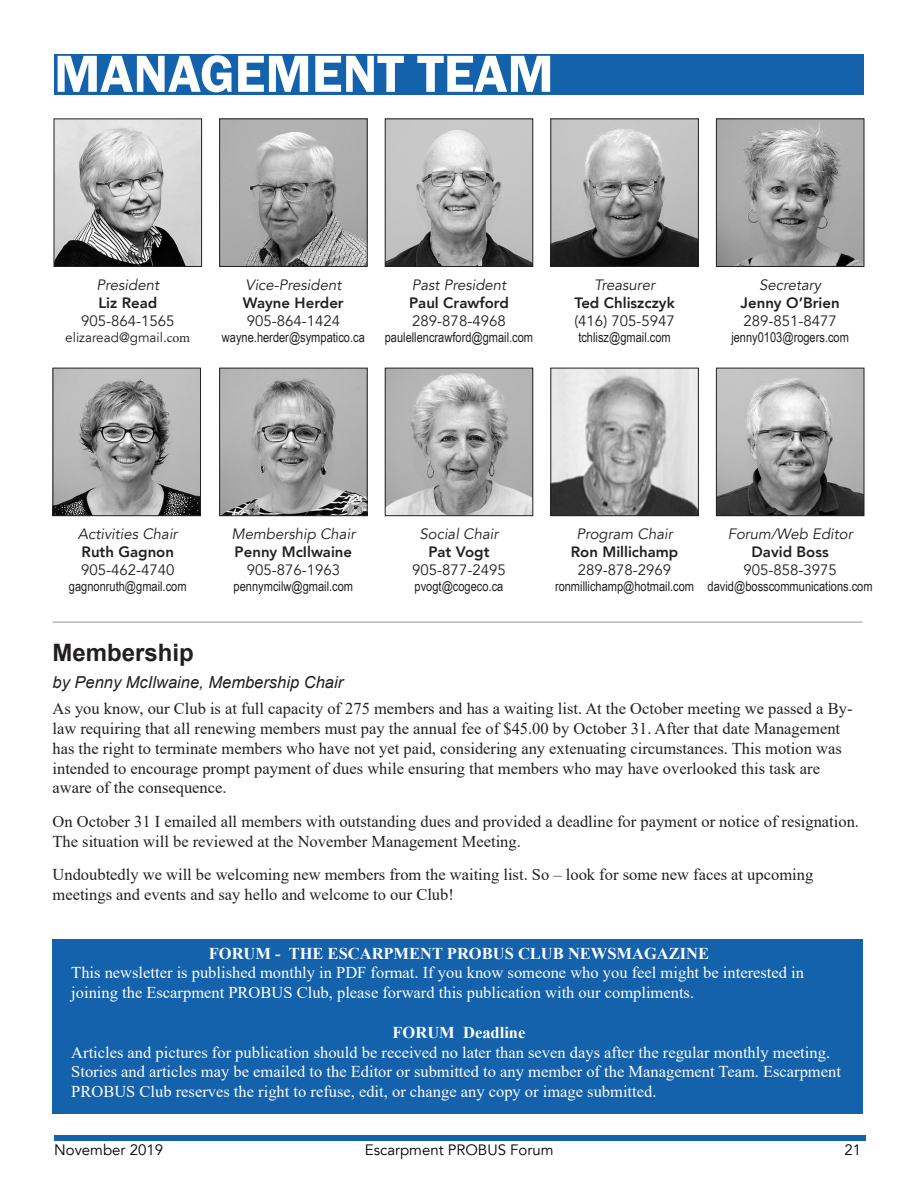
<style>
.page{position:relative;width:918px;height:1188px;background:#fff}
.page>*{position:absolute;margin:0;border:0;box-sizing:border-box;transform-origin:0 0}
.Section{font:600 54px "Franklin Gothic";color:#fff}
.t1{font:700 24px "Arial";color:#231f20}
.t2{font:16.5px/19.8px "Times New Roman";color:#231f20}
.t3{font:16.5px/19.8px "Times New Roman";color:#fff}
.t4{font:700 16.5px "Times New Roman";color:#fff}
.Author{font:italic 16.5px "Arial";color:#231f20}
.t5{font:italic 15px "Avenir LT";color:#231f20}
.t6{font:15px "Avenir LT";color:#231f20}
.t7{font:800 15px "Avenir LT";color:#231f20}
.t8{font:15px "Avenir LT";color:#000}
.t9{font:13.5px "Arial Narrow";color:#231f20}
.t10{font:13.5px "Avenir LT";color:#231f20}
.s1{font-family:"Minion Pro"}
</style>
<div class="page">
<div style="left:54px;top:1135px;width:811px;height:6px;background:#1461ac"></div>
<img style="left:55px;top:370px;width:144px;height:144px">
<div style="left:53px;top:368px;width:148px;height:148px;border:1px solid #231f20"></div>
<img style="left:221px;top:120px;width:145px;height:145px">
<div style="left:219px;top:118px;width:149px;height:149px;border:1px solid #231f20"></div>
<img style="left:387px;top:120px;width:144px;height:145px">
<div style="left:385px;top:118px;width:148px;height:149px;border:1px solid #231f20"></div>
<img style="left:552px;top:120px;width:145px;height:145px">
<div style="left:550px;top:118px;width:149px;height:149px;border:1px solid #231f20"></div>
<img style="left:718px;top:120px;width:144px;height:145px">
<div style="left:716px;top:118px;width:148px;height:149px;border:1px solid #231f20"></div>
<img style="left:56px;top:120px;width:144px;height:145px">
<div style="left:54px;top:118px;width:148px;height:149px;border:1px solid #231f20"></div>
<img style="left:221px;top:370px;width:145px;height:144px">
<div style="left:219px;top:368px;width:149px;height:148px;border:1px solid #231f20"></div>
<img style="left:387px;top:370px;width:144px;height:144px">
<div style="left:385px;top:368px;width:148px;height:148px;border:1px solid #231f20"></div>
<img style="left:552px;top:370px;width:145px;height:144px">
<div style="left:550px;top:368px;width:149px;height:148px;border:1px solid #231f20"></div>
<img style="left:718px;top:370px;width:144px;height:144px">
<div style="left:716px;top:368px;width:148px;height:148px;border:1px solid #231f20"></div>
<div style="left:54px;top:54px;width:810px;height:40px;background:#1461ac"></div>
<div style="left:53px;top:939px;width:810px;height:175px;background:#1461ac"></div>
<hr style="left:53px;top:622px;width:810px;height:1px;background:#939598">
<p class="Section" style="left:54px;top:41px;width:501px">MANAGEMENT TEAM</p>
<p class="t5" style="left:97px;top:276px;width:64px">President</p>
<p class="t7" style="left:98px;top:294px;width:60px">Liz Read</p>
<p class="t6" style="left:81px;top:312px;width:95px">905-864-1565</p>
<p class="t10" style="left:65px;top:330px;width:127px">elizaread@gmail.<span class="s1">com</span></p>
<p class="t5" style="left:245px;top:276px;width:97px">Vice-President</p>
<p class="t7" style="left:243px;top:294px;width:102px">Wayne Herder</p>
<p class="t6" style="left:247px;top:312px;width:95px">905-864-1424</p>
<p class="t9" style="left:222px;top:328px;width:144px">wayne.herder@sympatico.ca</p>
<p class="t5" style="left:412px;top:276px;width:96px">Past President</p>
<p class="t7" style="left:409px;top:294px;width:101px">Paul Crawford</p>
<p class="t6" style="left:412px;top:312px;width:95px">289-878-4968</p>
<p class="t9" style="left:385px;top:328px;width:150px">paulellencrawford@gmail.com</p>
<p class="t5" style="left:594px;top:276px;width:62px">Treasurer</p>
<p class="t7" style="left:574px;top:294px;width:102px">Ted Chliszczyk</p>
<p class="t6" style="left:574px;top:312px;width:102px">(416) 705-5947</p>
<p class="t9" style="left:578px;top:328px;width:94px">tchlisz@gmail.com</p>
<p class="t5" style="left:759px;top:276px;width:63px">Secretary</p>
<p class="t7" style="left:741px;top:294px;width:101px">Jenny O’Brien</p>
<p class="t6" style="left:744px;top:312px;width:95px">289-851-8477</p>
<p class="t9" style="left:731px;top:328px;width:119px">jenny0103@rogers.com</p>
<p class="t5" style="left:78px;top:525px;width:101px">Activities Chair</p>
<p class="t7" style="left:82px;top:543px;width:94px">Ruth Gagnon</p>
<p class="t6" style="left:81px;top:561px;width:95px">905-462-4740</p>
<p class="t9" style="left:69px;top:577px;width:119px">gagnonruth@gmail.com</p>
<p class="t5" style="left:231px;top:525px;width:125px">Membership Chair</p>
<p class="t7" style="left:235px;top:543px;width:119px">Penny McIlwaine</p>
<p class="t6" style="left:247px;top:561px;width:95px">905-876-1963</p>
<p class="t9" style="left:234px;top:577px;width:121px">pennymcilw@gmail.com</p>
<p class="t5" style="left:420px;top:525px;width:80px">Social Chair</p>
<p class="t7" style="left:428px;top:543px;width:63px">Pat Vogt</p>
<p class="t6" style="left:412px;top:561px;width:95px">905-877-2495</p>
<p class="t9" style="left:415px;top:577px;width:90px">pvogt@cogeco.ca</p>
<p class="t5" style="left:576px;top:525px;width:98px">Program Chair</p>
<p class="t7" style="left:571px;top:543px;width:109px">Ron Millichamp</p>
<p class="t6" style="left:578px;top:561px;width:95px">289-878-2969</p>
<p class="t9" style="left:555px;top:577px;width:141px">ronmillichamp@hotmail.com</p>
<p class="t5" style="left:728px;top:525px;width:126px">Forum/Web Editor</p>
<p class="t7" style="left:752px;top:543px;width:79px">David Boss</p>
<p class="t6" style="left:744px;top:561px;width:95px">905-858-3975</p>
<p class="t9" style="left:708px;top:577px;width:167px">david@bosscommunications.com</p>
<p class="t1" style="left:53px;top:636px;width:143px">Membership</p>
<p class="Author" style="left:53px;top:671px;width:292px">by Penny McIlwaine, Membership Chair</p>
<p class="t2" style="left:53px;top:698px;width:801px">As you know, our Club is at full capacity of 275 members and has a waiting list. At the October meeting we passed a By&shy;law requiring that all renewing members must pay the annual fee of $45.00 by October 31. After that date Management has the right to terminate members who have not yet paid, considering any extenuating circumstances. This motion was intended to encourage prompt payment of dues while ensuring that members who may have overlooked this task are aware of the consequence.</p>
<p class="t2" style="left:53px;top:811px;width:808px">On October 31 I emailed all members with outstanding dues and provided a deadline for payment or notice of resignation.<br>The situation will be reviewed at the November Management Meeting.</p>
<p class="t2" style="left:53px;top:864px;width:762px">Undoubtedly we will be welcoming new members from the waiting list. So – look for some new faces at upcoming meetings and events and say hello and welcome to our Club!</p>
<p class="t4" style="left:209px;top:941px;width:502px">FORUM - THE ESCARPMENT PROBUS CLUB NEWSMAGAZINE</p>
<p class="t3" style="left:71px;top:963px;width:734px">This newsletter is published monthly in PDF format. If you know someone who you feel might be interested in joining the Escarpment PROBUS Club, please forward this publication with our compliments.</p>
<p class="t4" style="left:393px;top:1020px;width:134px">FORUM Deadline</p>
<p class="t3" style="left:71px;top:1042px;width:771px">Articles and pictures for publication should be received no later than seven days after the regular monthly meeting.<br>Stories and articles may be emailed to the Editor or submitted to any member of the Management Team. Escarpment<br>PROBUS Club reserves the right to refuse, edit, or change any copy or image submitted.</p>
<p class="t8" style="left:54px;top:1141px;width:110px">November 2019</p>
<p class="t8" style="left:365px;top:1141px;width:190px">Escarpment PROBUS Forum</p>
<p class="t8" style="left:845px;top:1141px;width:18px">21</p>
</div>
